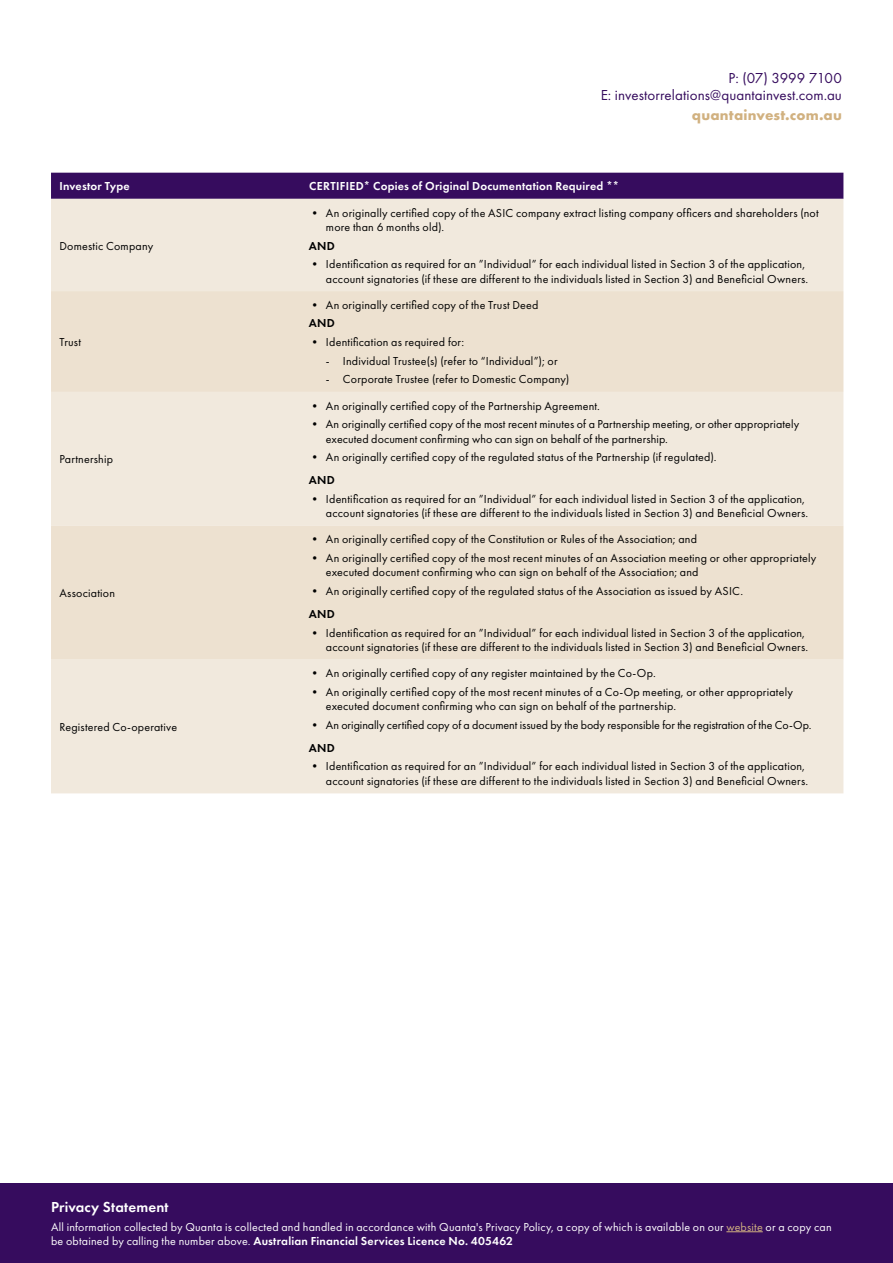
<style>
.page{position:relative;width:893px;height:1263px;background:#fff}
.page>*{position:absolute;margin:0;border:0;box-sizing:border-box;transform-origin:0 0}
.t1{font:15px/16.5px "Futura PT";letter-spacing:.005em;color:#360c5e;text-align:right}
.t2{font:700 15px "Futura PT";letter-spacing:.015em;color:#d1b180}
.t3{font:600 15px "Futura PT";letter-spacing:.01em;color:#fff}
.t4{font:12px/14.4px "Futura PT";letter-spacing:.015em;color:#000}
.t5{font:12px/14.4px "Futura PT";letter-spacing:.015em;color:#fff}
.t6{font:12px "Futura PT";letter-spacing:-.005em;color:#000}
.t7{font:600 12px "Futura PT";letter-spacing:.02em;color:#fff}
.t8{font:600 12px "Futura PT";letter-spacing:.02em;color:#000}
.s1{color:#d1b180}
.s2{font-weight:600}
</style>
<div class="page">
<div style="left:51px;top:173px;width:792px;height:26px;background:#360c5e"></div>
<div style="left:51px;top:199px;width:792px;height:594px;background:#f1e9dd"></div>
<svg style="left:51px;top:291px;width:792px;height:369px;background:#eee3d4"></svg>
<div style="left:0;top:1183px;width:893px;height:80px;background:#360c5e"></div>
<hr style="left:726px;top:1231px;width:37px;height:1px;background:#d1b180">
<p class="t1" style="left:601px;top:70px;width:243px">P: (07) 3999 7100<br>E: investorrelations@quantainvest.com.au</p>
<p class="t2" style="left:692px;top:106px;width:151px">quantainvest.com.au</p>
<p class="t7" style="left:60px;top:179px;width:72px">Investor Type</p>
<p class="t7" style="left:309px;top:179px;width:312px">CERTIFIED* Copies of Original Documentation Required **</p>
<p class="t4" style="left:60px;top:238px;width:95px">Domestic Company</p>
<p class="t4" style="left:60px;top:335px;width:23px">Trust</p>
<p class="t4" style="left:59px;top:452px;width:55px">Partnership</p>
<p class="t4" style="left:59px;top:586px;width:57px">Association</p>
<p class="t4" style="left:59px;top:720px;width:119px">Registered Co-operative</p>
<p class="t4" style="left:326px;top:205px;width:494px;text-indent:-17px">• An originally certified copy of the ASIC company extract listing company officers and shareholders (not more than 6 months old).</p>
<p class="t8" style="left:309px;top:238px;width:27px">AND</p>
<p class="t4" style="left:309px;top:257px;width:501px;text-align:right">• Identification as required for an ”Individual” for each individual listed in Section 3 of the application, account signatories (if these are different to the individuals listed in Section 3) and Beneficial Owners.</p>
<p class="t4" style="left:309px;top:297px;width:231px">• An originally certified copy of the Trust Deed</p>
<p class="t8" style="left:309px;top:316px;width:27px">AND</p>
<p class="t4" style="left:309px;top:335px;width:157px">• Identification as required for:</p>
<p class="t4" style="left:326px;top:353px;width:233px">- Individual Trustee(s) (refer to “Individual”); or</p>
<p class="t4" style="left:326px;top:372px;width:245px">- Corporate Trustee (refer to Domestic Company)</p>
<p class="t4" style="left:309px;top:398px;width:293px">• An originally certified copy of the Partnership Agreement.</p>
<p class="t4" style="left:326px;top:417px;width:475px;text-indent:-17px">• An originally certified copy of the most recent minutes of a Partnership meeting, or other appropriately executed document confirming who can sign on behalf of the partnership.</p>
<p class="t4" style="left:309px;top:450px;width:409px">• An originally certified copy of the regulated status of the Partnership (if regulated).</p>
<p class="t8" style="left:309px;top:473px;width:27px">AND</p>
<p class="t4" style="left:309px;top:491px;width:501px;text-align:right">• Identification as required for an ”Individual” for each individual listed in Section 3 of the application, account signatories (if these are different to the individuals listed in Section 3) and Beneficial Owners.</p>
<p class="t4" style="left:309px;top:532px;width:390px">• An originally certified copy of the Constitution or Rules of the Association; and</p>
<p class="t4" style="left:326px;top:551px;width:492px;text-indent:-17px">• An originally certified copy of the most recent minutes of an Association meeting or other appropriately executed document confirming who can sign on behalf of the Association; and</p>
<p class="t4" style="left:309px;top:584px;width:436px">• An originally certified copy of the regulated status of the Association as issued by ASIC.</p>
<p class="t8" style="left:309px;top:606px;width:27px">AND</p>
<p class="t4" style="left:309px;top:625px;width:501px;text-align:right">• Identification as required for an ”Individual” for each individual listed in Section 3 of the application, account signatories (if these are different to the individuals listed in Section 3) and Beneficial Owners.</p>
<p class="t4" style="left:309px;top:666px;width:348px">• An originally certified copy of any register maintained by the Co-Op.</p>
<p class="t4" style="left:326px;top:685px;width:468px;text-indent:-17px">• An originally certified copy of the most recent minutes of a Co-Op meeting, or other appropriately executed document confirming who can sign on behalf of the partnership.</p>
<p class="t6" style="left:309px;top:718px;width:504px">• An originally certified copy of a document issued by the body responsible for the registration of the Co-Op.</p>
<p class="t8" style="left:309px;top:740px;width:27px">AND</p>
<p class="t4" style="left:309px;top:759px;width:501px;text-align:right">• Identification as required for an ”Individual” for each individual listed in Section 3 of the application, account signatories (if these are different to the individuals listed in Section 3) and Beneficial Owners.</p>
<p class="t3" style="left:51px;top:1197px;width:119px">Privacy Statement</p>
<p class="t5" style="left:51px;top:1219px;width:782px">All information collected by Quanta is collected and handled in accordance with Quanta's Privacy Policy, a copy of which is available on our <span class="s1">website</span> or a copy can be obtained by calling the number above. <span class="s2">Australian Financial Services Licence No. 405462</span></p>
</div>
